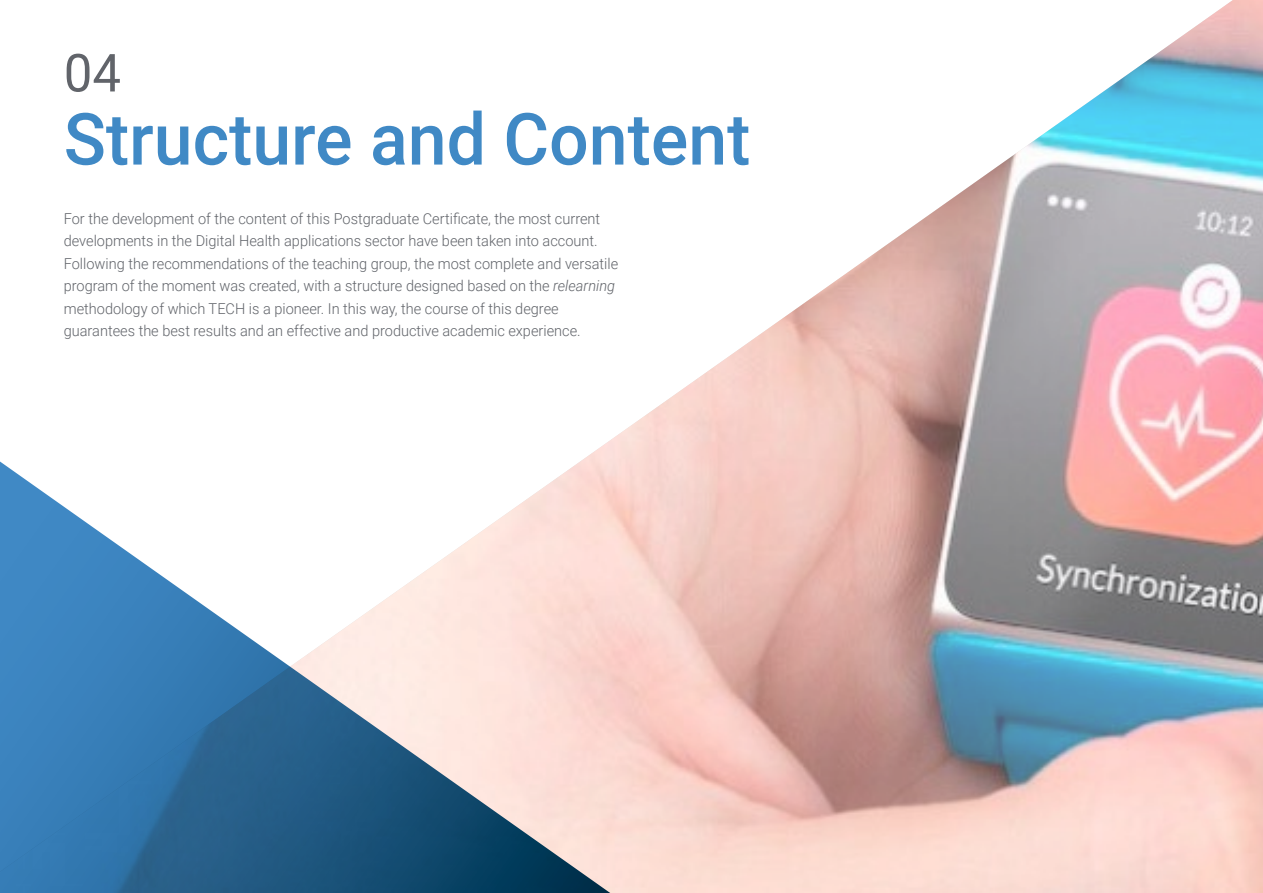
<style>
.page{position:relative;width:1263px;height:893px;background:#fff}
.page>*{position:absolute;margin:0;border:0;box-sizing:border-box;transform-origin:0 0}
.t1{font:500 72px "Roboto";color:#4089c5}
.t2{font:52.5px "Roboto";color:#61646a}
.t3{font:300 15px/22.5px "Roboto";color:#61646a}
.s1{font-style:italic}
</style>
<div class="page">
<img style="left:602px;top:0;width:661px;height:893px">
<svg style="left:0;top:446px;width:640px;height:447px"></svg>
<h2 class="t2" style="left:64px;top:36px;width:59px">04</h2>
<h1 class="t1" style="left:64px;top:89px;width:688px">Structure and Content</h1>
<p class="t3" style="left:64px;top:207px;width:556px">For the development of the content of this Postgraduate Certificate, the most current developments in the Digital Health applications sector have been taken into account.<br>Following the recommendations of the teaching group, the most complete and versatile program of the moment was created, with a structure designed based on the <span class="s1">relearning </span>methodology of which TECH is a pioneer. In this way, the course of this degree guarantees the best results and an effective and productive academic experience.</p>
</div>
